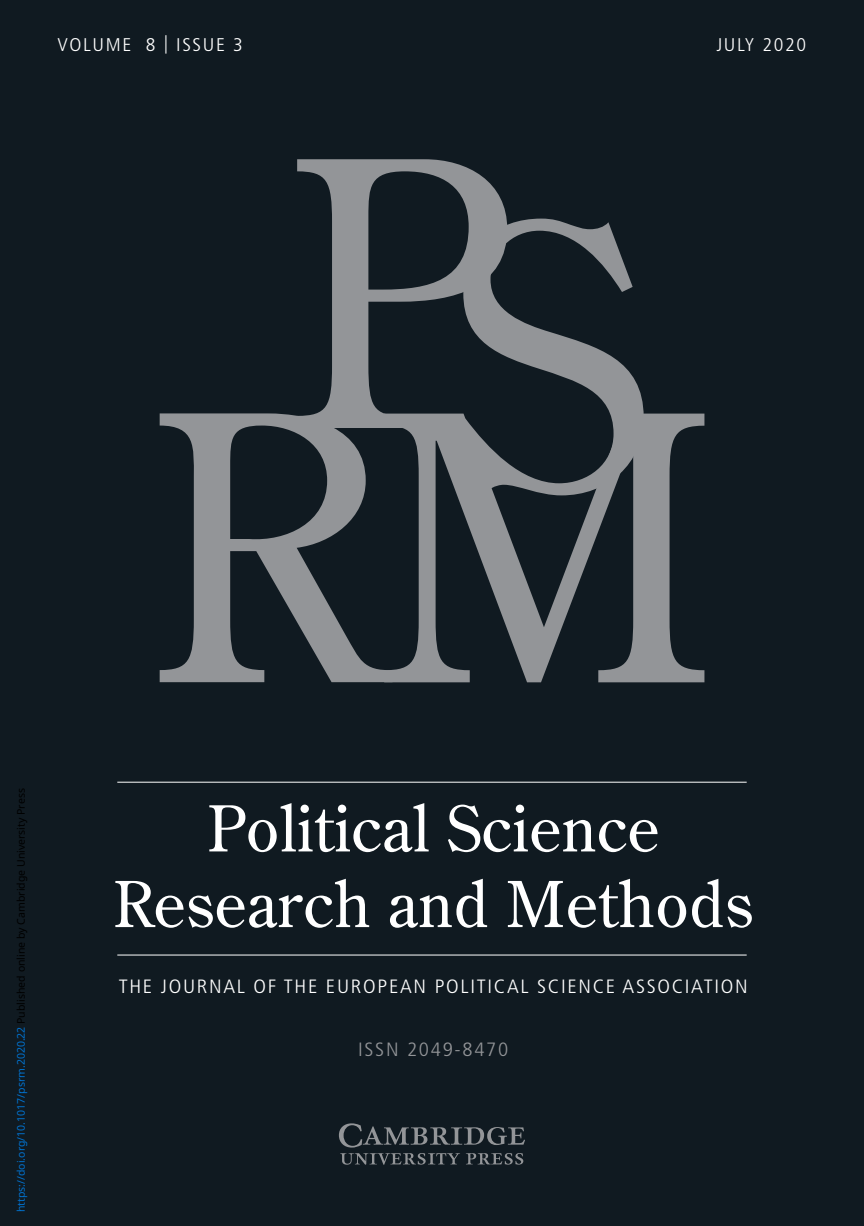
<style>
.page{position:relative;width:864px;height:1226px;background:#fff}
.page>*{position:absolute;margin:0;border:0;box-sizing:border-box;transform-origin:0 0}
.t1{font:63px/75.6px "Century Old Style Std";letter-spacing:.01em;color:#fff;text-align:center}
.t2{font:300 condensed 19.25px "Frutiger";letter-spacing:.08em;color:#fff;scale:1.1 1}
.t3{font:300 condensed 19.25px "Frutiger";letter-spacing:.08em;color:#939598;scale:1.1 1}
.t4{font:300 condensed 18.38px "Frutiger";letter-spacing:.08em;color:#fff;scale:1.1 1}
.t5{font:10.5px "Noto Sans";color:#000}
.s1{color:#0172cf}
</style>
<div class="page">
<div style="left:0;top:0;width:863px;height:1225px;background:#101a21"></div>
<svg style="left:339px;top:1123px;width:186px;height:41px"></svg>
<hr style="left:117px;top:781px;width:629px;height:1px;background:#fff">
<hr style="left:117px;top:954px;width:629px;height:1px;background:#fff">
<svg style="left:507px;top:218px;width:136px;height:195px"></svg>
<svg style="left:160px;top:413px;width:224px;height:269px"></svg>
<svg style="left:384px;top:413px;width:320px;height:269px"></svg>
<svg style="left:297px;top:159px;width:210px;height:269px"></svg>
<p class="t4" style="left:58px;top:37px;width:170px">VOLUME 8 | ISSUE 3</p>
<p class="t4" style="left:716px;top:37px;width:83px">JULY 2020</p>
<p class="t5" style="left:14px;top:1212px;width:425px;rotate:-90deg"><span class="s1">https://doi.org/10.1017/psrm.2020.22</span> Published online by Cambridge University Press</p>
<p class="t1" style="left:113px;top:794px;width:641px">Political Science<br>Research and Methods</p>
<p class="t2" style="left:119px;top:978px;width:573px">THE JOURNAL OF THE EUROPEAN POLITICAL SCIENCE ASSOCIATION</p>
<p class="t3" style="left:358px;top:1041px;width:138px">ISSN 2049-8470</p>
</div>
